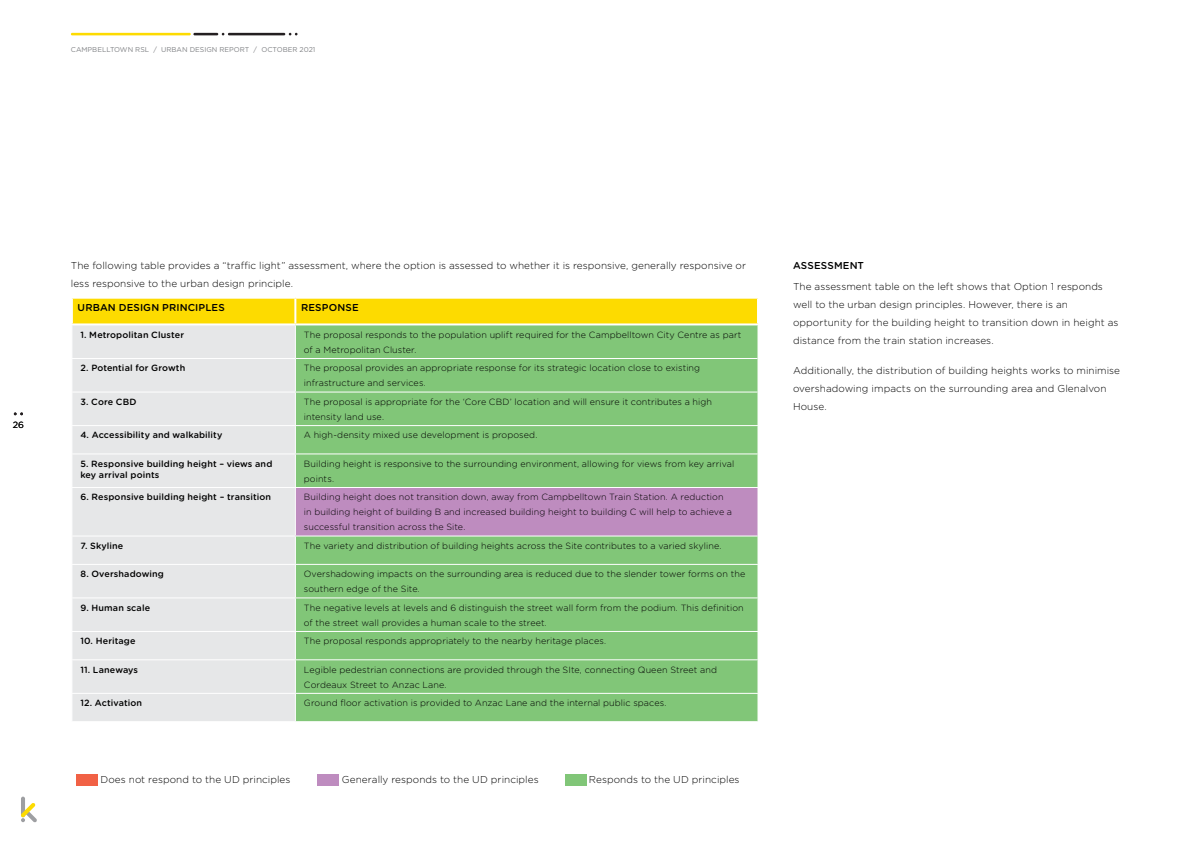
<style>
.page{position:relative;width:1191px;height:842px;background:#fff}
.page>*{position:absolute;margin:0;border:0;box-sizing:border-box;transform-origin:0 0}
.t1{font:300 10px/18px "Gotham Rounded";letter-spacing:.005em;color:#000}
.t2{font:500 10px "Gotham Rounded";letter-spacing:.015em;color:#000}
.t3{font:300 9px/15px "Gotham Rounded";letter-spacing:.01em;color:#000}
.t4{font:500 9px/11px "Gotham Rounded";letter-spacing:.015em;color:#000}
.t5{font:9px "Gotham Rounded";color:#000}
.t6{font:7px "Gotham Rounded";color:#808285}
</style>
<div class="page">
<svg style="left:21px;top:797px;width:16px;height:25px"></svg>
<svg style="left:71px;top:33px;width:226px;height:2px"></svg>
<svg style="left:14px;top:412px;width:9px;height:3px"></svg>
<div style="left:73px;top:299px;width:684px;height:24px;background:#fddb00"></div>
<div style="left:72px;top:325px;width:223px;height:396px;background:#e6e7e8"></div>
<div style="left:296px;top:325px;width:461px;height:396px;background:#81c678"></div>
<div style="left:295px;top:487px;width:463px;height:49px;background:#be8cbf"></div>
<hr style="left:294px;top:299px;width:2px;height:24px;background:#fff">
<hr style="left:71px;top:358px;width:224px;height:1px;background:#fff">
<hr style="left:295px;top:358px;width:462px;height:1px;background:#fff">
<hr style="left:71px;top:392px;width:224px;height:1px;background:#fff">
<hr style="left:295px;top:392px;width:462px;height:1px;background:#fff">
<hr style="left:71px;top:425px;width:224px;height:1px;background:#fff">
<hr style="left:71px;top:453px;width:224px;height:1px;background:#fff">
<hr style="left:71px;top:487px;width:224px;height:1px;background:#fff">
<hr style="left:71px;top:535px;width:224px;height:1px;background:#fff">
<hr style="left:71px;top:564px;width:224px;height:1px;background:#fff">
<hr style="left:71px;top:597px;width:224px;height:1px;background:#fff">
<hr style="left:71px;top:631px;width:224px;height:1px;background:#fff">
<hr style="left:71px;top:659px;width:224px;height:1px;background:#fff">
<hr style="left:71px;top:693px;width:224px;height:1px;background:#fff">
<hr style="left:295px;top:425px;width:463px;height:1px;background:#fff">
<svg style="left:757px;top:426px;width:1px;height:27px"></svg>
<hr style="left:295px;top:453px;width:463px;height:1px;background:#fff">
<hr style="left:295px;top:487px;width:463px;height:1px;background:#fff">
<hr style="left:295px;top:488px;width:1px;height:47px;background:#fff">
<hr style="left:757px;top:488px;width:1px;height:47px;background:#fff">
<hr style="left:295px;top:535px;width:463px;height:1px;background:#fff">
<svg style="left:757px;top:536px;width:1px;height:28px"></svg>
<hr style="left:295px;top:564px;width:463px;height:1px;background:#fff">
<hr style="left:295px;top:597px;width:463px;height:1px;background:#fff">
<hr style="left:295px;top:631px;width:463px;height:1px;background:#fff">
<svg style="left:757px;top:632px;width:1px;height:27px"></svg>
<hr style="left:295px;top:659px;width:463px;height:1px;background:#fff">
<hr style="left:295px;top:693px;width:463px;height:1px;background:#fff">
<svg style="left:757px;top:694px;width:1px;height:27px"></svg>
<div style="left:76px;top:774px;width:22px;height:11px;background:#f16145"></div>
<div style="left:317px;top:774px;width:22px;height:11px;background:#be8cbf"></div>
<div style="left:564px;top:774px;width:22px;height:11px;background:#81c678"></div>
<p class="t6" style="left:71px;top:45px;width:246px">CAMPBELLTOWN RSL / URBAN DESIGN REPORT / OCTOBER 2021</p>
<p class="t5" style="left:13px;top:419px;width:13px">26</p>
<p class="t1" style="left:71px;top:256px;width:676px">The following table provides a “traffic light” assessment, where the option is assessed to whether it is responsive, generally responsive or less responsive to the urban design principle.</p>
<p class="t2" style="left:78px;top:301px;width:149px">URBAN DESIGN PRINCIPLES</p>
<p class="t2" style="left:301px;top:301px;width:59px">RESPONSE</p>
<p class="t4" style="left:80px;top:329px;width:105px">1. Metropolitan Cluster</p>
<p class="t3" style="left:304px;top:327px;width:439px">The proposal responds to the population uplift required for the Campbelltown City Centre as part of a Metropolitan Cluster.</p>
<p class="t4" style="left:80px;top:362px;width:106px">2. Potential for Growth</p>
<p class="t3" style="left:304px;top:360px;width:398px">The proposal provides an appropriate response for its strategic location close to existing infrastructure and services.</p>
<p class="t4" style="left:80px;top:396px;width:58px">3. Core CBD</p>
<p class="t3" style="left:304px;top:394px;width:409px">The proposal is appropriate for the ‘Core CBD’ location and will ensure it contributes a high intensity land use.</p>
<p class="t4" style="left:80px;top:429px;width:143px">4. Accessibility and walkability</p>
<p class="t3" style="left:304px;top:427px;width:235px">A high-density mixed use development is proposed.</p>
<p class="t4" style="left:80px;top:458px;width:193px">5. Responsive building height – views and key arrival points</p>
<p class="t3" style="left:304px;top:456px;width:432px">Building height is responsive to the surrounding environment, allowing for views from key arrival points.</p>
<p class="t4" style="left:80px;top:491px;width:192px">6. Responsive building height – transition</p>
<p class="t3" style="left:304px;top:489px;width:430px">Building height does not transition down, away from Campbelltown Train Station. A reduction in building height of building B and increased building height to building C will help to achieve a successful transition across the Site.</p>
<p class="t4" style="left:80px;top:540px;width:44px">7. Skyline</p>
<p class="t3" style="left:304px;top:538px;width:419px">The variety and distribution of building heights across the Site contributes to a varied skyline.</p>
<p class="t4" style="left:80px;top:568px;width:85px">8. Overshadowing</p>
<p class="t3" style="left:304px;top:566px;width:443px">Overshadowing impacts on the surrounding area is reduced due to the slender tower forms on the southern edge of the Site.</p>
<p class="t4" style="left:80px;top:602px;width:71px">9. Human scale</p>
<p class="t3" style="left:304px;top:600px;width:441px">The negative levels at levels and 6 distinguish the street wall form from the podium. This definition of the street wall provides a human scale to the street.</p>
<p class="t4" style="left:80px;top:635px;width:57px">10. Heritage</p>
<p class="t3" style="left:304px;top:633px;width:304px">The proposal responds appropriately to the nearby heritage places.</p>
<p class="t4" style="left:80px;top:664px;width:59px">11. Laneways</p>
<p class="t3" style="left:304px;top:662px;width:415px">Legible pedestrian connections are provided through the SIte, connecting Queen Street and<br>Cordeaux Street to Anzac Lane.</p>
<p class="t4" style="left:80px;top:697px;width:63px">12. Activation</p>
<p class="t3" style="left:304px;top:695px;width:364px">Ground floor activation is provided to Anzac Lane and the internal public spaces.</p>
<p class="t1" style="left:100px;top:770px;width:191px">Does not respond to the UD principles</p>
<p class="t1" style="left:342px;top:770px;width:198px">Generally responds to the UD principles</p>
<p class="t1" style="left:589px;top:770px;width:152px">Responds to the UD principles</p>
<p class="t2" style="left:793px;top:259px;width:73px">ASSESSMENT</p>
<p class="t1" style="left:793px;top:277px;width:327px">The assessment table on the left shows that Option 1 responds well to the urban design principles. However, there is an opportunity for the building height to transition down in height as distance from the train station increases.</p>
<p class="t1" style="left:793px;top:361px;width:328px">Additionally, the distribution of building heights works to minimise overshadowing impacts on the surrounding area and Glenalvon<br>House.</p>
</div>
